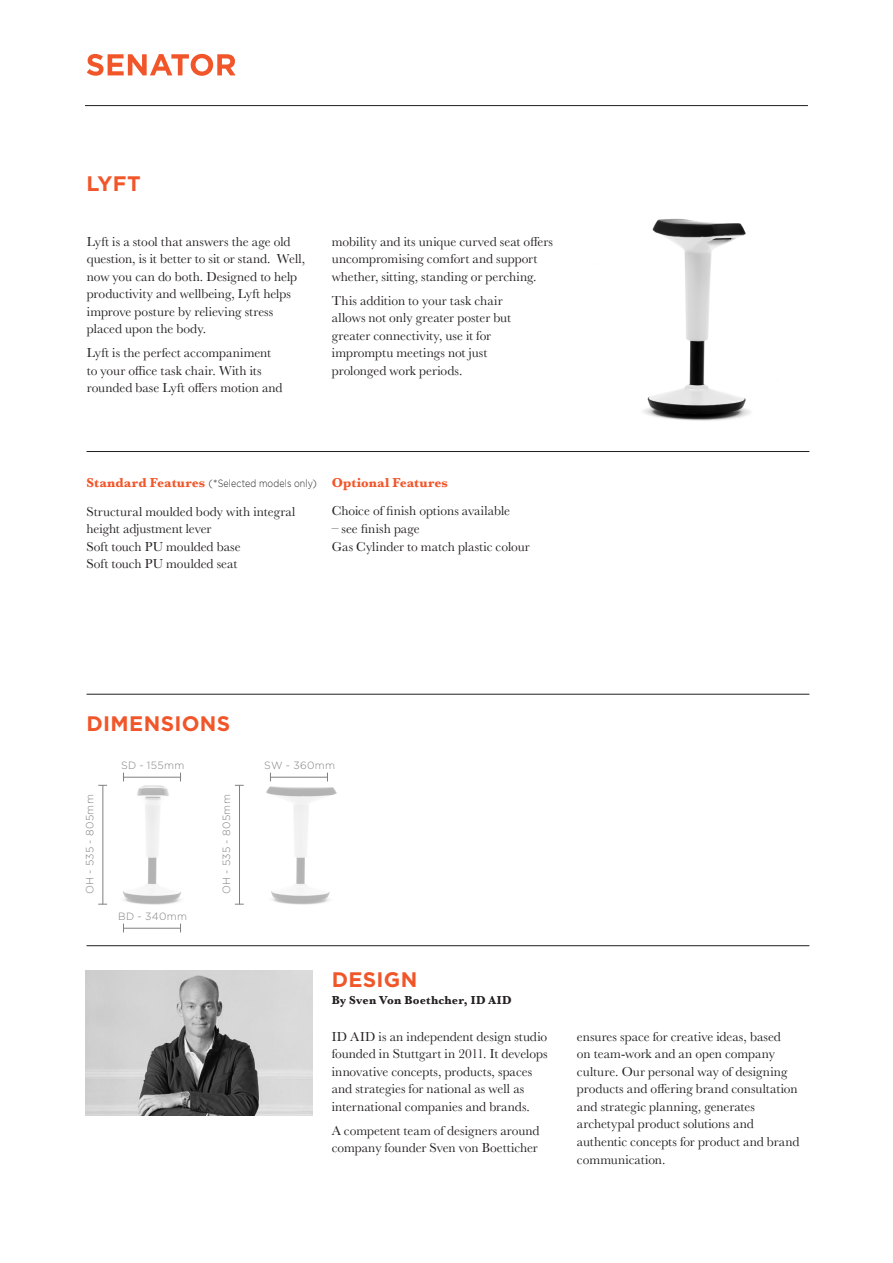
<style>
.page{position:relative;width:893px;height:1263px;background:#fff}
.page>*{position:absolute;margin:0;border:0;box-sizing:border-box;transform-origin:0 0}
.TEXT{font:700 21px "Gotham";letter-spacing:.015em;color:#f1562a}
.TEXT-2{font:13.5px/17.5px "Baskerville";color:#231f20}
.t1{font:700 12px "Baskerville";letter-spacing:.015em;color:#231f20}
.t2{font:300 10.5px "Gotham";letter-spacing:.03em;color:#808083}
.TEXT-3{font:300 10.5px "Gotham";letter-spacing:.015em;color:#231f20}
.s1{font-family:"Baskerville";font-weight:700;font-size:13.5px;color:#f1562a}
.s2{font-weight:700;color:#f1562a}
</style>
<div class="page">
<hr style="left:85px;top:105px;width:723px;height:1px;background:#231f20">
<svg style="left:87px;top:54px;width:149px;height:22px"></svg>
<hr style="left:87px;top:451px;width:722px;height:1px;background:#231f20">
<hr style="left:87px;top:694px;width:722px;height:1px;background:#231f20">
<hr style="left:87px;top:945px;width:722px;height:1px;background:#231f20">
<img style="left:643px;top:218px;width:108px;height:203px">
<img style="left:239px;top:772px;width:98px;height:133px">
<img style="left:98px;top:772px;width:141px;height:133px">
<hr style="left:103px;top:785px;width:1px;height:119px;background:#808083">
<hr style="left:239px;top:785px;width:1px;height:119px;background:#808083">
<hr style="left:123px;top:777px;width:58px;height:1px;background:#808083">
<hr style="left:270px;top:777px;width:58px;height:1px;background:#808083">
<hr style="left:123px;top:928px;width:58px;height:1px;background:#808083">
<img style="left:85px;top:970px;width:227px;height:145px">
<p class="TEXT" style="left:87px;top:170px;width:56px">LYFT</p>
<p class="TEXT-2" style="left:87px;top:233px;width:220px">Lyft is a stool that answers the age old question, is it better to sit or stand. Well, now you can do both. Designed to help productivity and wellbeing, Lyft helps improve posture by relieving stress placed upon the body.</p>
<p class="TEXT-2" style="left:87px;top:344px;width:197px">Lyft is the perfect accompaniment to your office task chair. With its rounded base Lyft offers motion and</p>
<p class="TEXT-2" style="left:332px;top:233px;width:223px">mobility and its unique curved seat offers uncompromising comfort and support whether, sitting, standing or perching.</p>
<p class="TEXT-2" style="left:332px;top:292px;width:181px">This addition to your task chair allows not only greater poster but greater connectivity, use it for impromptu meetings not just prolonged work periods.</p>
<p class="TEXT-3" style="left:87px;top:477px;width:232px"><span class="s1">Standard Features</span> (*Selected models only)</p>
<p class="TEXT-2" style="left:87px;top:503px;width:210px">Structural moulded body with integral height adjustment lever<br>Soft touch PU moulded base<br>Soft touch PU moulded seat</p>
<p class="TEXT-2" style="left:332px;top:469px;width:180px;line-height:28px"><span class="s2">Optional Features<br></span>Choice of finish options available</p>
<p class="TEXT-2" style="left:332px;top:520px;width:200px">– see finish page<br>Gas Cylinder to match plastic colour</p>
<p class="TEXT" style="left:87px;top:709px;width:145px">DIMENSIONS</p>
<p class="t2" style="left:83px;top:894px;width:101px;rotate:-90deg">OH - 535 - 805mm</p>
<p class="t2" style="left:121px;top:759px;width:65px">SD - 155mm</p>
<p class="t2" style="left:264px;top:759px;width:72px">SW - 360mm</p>
<p class="t2" style="left:118px;top:909px;width:70px">BD - 340mm</p>
<p class="t2" style="left:220px;top:894px;width:101px;rotate:-90deg">OH - 535 - 805mm</p>
<p class="TEXT" style="left:332px;top:966px;width:87px">DESIGN</p>
<p class="t1" style="left:332px;top:991px;width:182px">By Sven Von Boethcher, ID AID</p>
<p class="TEXT-2" style="left:332px;top:1028px;width:217px">ID AID is an independent design studio founded in Stuttgart in 2011. It develops innovative concepts, products, spaces and strategies for national as well as international companies and brands.</p>
<p class="TEXT-2" style="left:332px;top:1122px;width:209px">A competent team of designers around company founder Sven von Boetticher</p>
<p class="TEXT-2" style="left:577px;top:1028px;width:224px">ensures space for creative ideas, based<br>on team-work and an open company culture. Our personal way of designing products and offering brand consultation and strategic planning, generates archetypal product solutions and authentic concepts for product and brand communication.</p>
</div>
